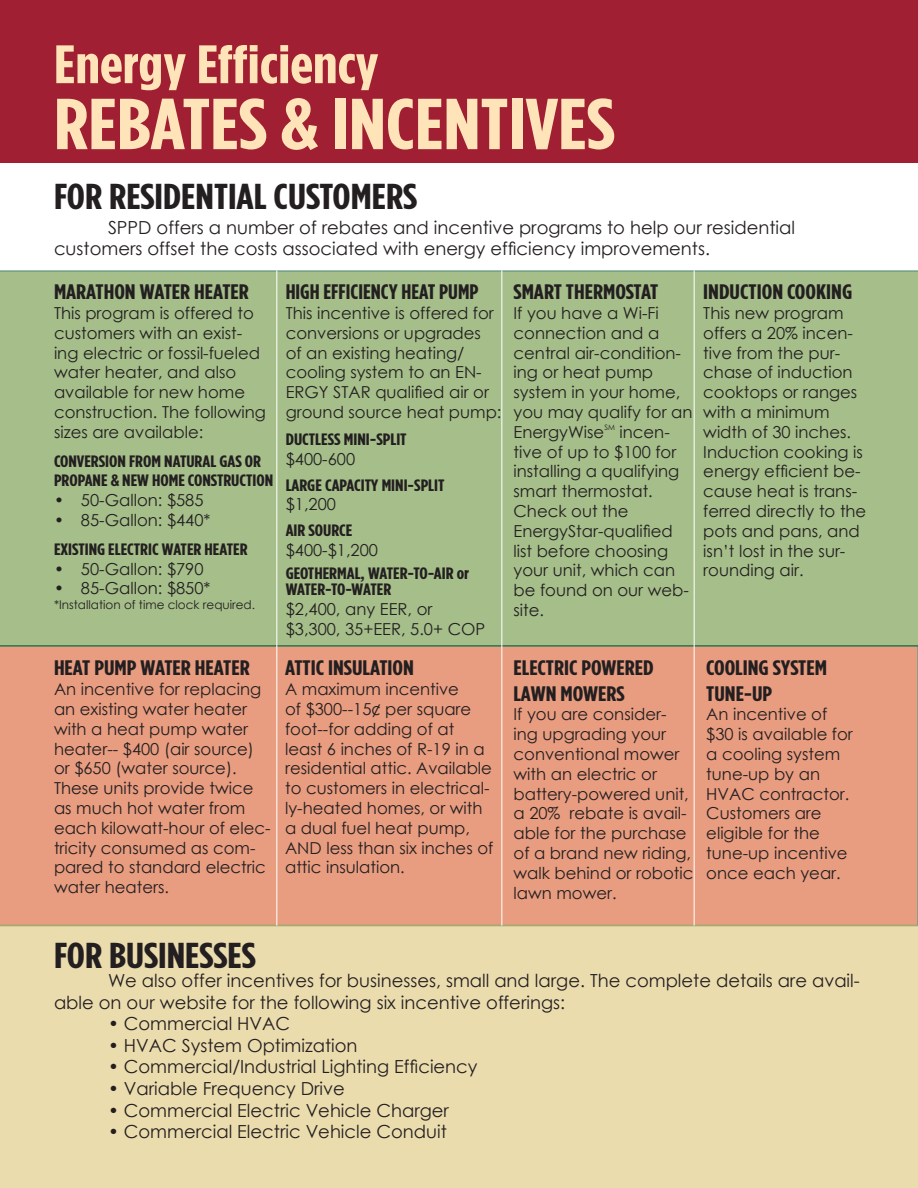
<style>
.page{position:relative;width:918px;height:1188px;background:#fff}
.page>*{position:absolute;margin:0;border:0;box-sizing:border-box;transform-origin:0 0}
.t1{font:700 72px "Gotham Condensed";color:#fee4b8;scale:1.2 1}
.t2{font:700 54px "Gotham Condensed";color:#fee4b8;scale:1.2 1}
.t3{font:700 36px "Gotham Condensed";color:#231f20;scale:1.2 1}
.t4{font:700 21px/25.2px "Gotham Condensed";color:#231f20;scale:1.2 1}
.t5{font:700 21px "Gotham Condensed";color:#231f20;scale:1.12 1}
.t6{font:18px/21.6px "Century Gothic";color:#231f20}
.t7{font:16.5px/19.8px "Century Gothic";color:#231f20}
.t8{font:700 16.5px/16.5px "Gotham Condensed";color:#231f20;scale:1.2 1}
.t9{font:12px "Century Gothic";color:#231f20}
.t10{font:7.5px "Century Gothic";color:#231f20}
</style>
<div class="page">
<div style="left:0;top:647px;width:918px;height:279px;background:#e89c80"></div>
<div style="left:0;top:270px;width:918px;height:377px;background:#a5be8a"></div>
<div style="left:0;top:926px;width:918px;height:262px;background:#ebdcae"></div>
<div style="left:0;top:0;width:918px;height:163px;background:#a11f33"></div>
<hr style="left:276px;top:270px;width:2px;height:656px;background:#fff">
<hr style="left:501px;top:270px;width:2px;height:656px;background:#fff">
<hr style="left:693px;top:270px;width:2px;height:656px;background:#fff">
<h2 class="t2" style="left:54px;top:34px;width:272px">Energy Efficiency</h2>
<h1 class="t1" style="left:54px;top:83px;width:469px">REBATES &amp; INCENTIVES</h1>
<h3 class="t3" style="left:54px;top:177px;width:304px">FOR RESIDENTIAL CUSTOMERS</h3>
<p class="t6" style="left:54px;top:216px;width:743px;text-indent:54px">SPPD offers a number of rebates and incentive programs to help our residential customers offset the costs associated with energy efficiency improvements.</p>
<p class="t4" style="left:54px;top:279px;width:164px">MARATHON WATER HEATER</p>
<p class="t7" style="left:54px;top:303px;width:214px">This program is offered to customers with an exist&shy;ing electric or fossil-fueled water heater, and also available for new home construction. The following sizes are available:</p>
<p class="t8" style="left:54px;top:451px;width:184px;line-height:19.8px">CONVERSION FROM NATURAL GAS OR<br>PROPANE &amp; NEW HOME CONSTRUCTION</p>
<p class="t7" style="left:54px;top:490px;width:151px">• 50-Gallon: $585</p>
<p class="t7" style="left:54px;top:510px;width:158px">• 85-Gallon: $440*</p>
<p class="t8" style="left:54px;top:540px;width:163px">EXISTING ELECTRIC WATER HEATER</p>
<p class="t7" style="left:54px;top:559px;width:151px">• 50-Gallon: $790</p>
<p class="t7" style="left:54px;top:578px;width:158px">• 85-Gallon: $850*</p>
<p class="t9" style="left:54px;top:596px;width:203px">*Installation of time clock required.</p>
<p class="t4" style="left:54px;top:655px;width:165px">HEAT PUMP WATER HEATER</p>
<p class="t7" style="left:54px;top:679px;width:218px">An incentive for replacing an existing water heater with a heat pump water heater-- $400 (air source) or $650 (water source).<br>These units provide twice as much hot water from each kilowatt-hour of elec&shy;tricity consumed as com&shy;pared to standard electric water heaters.</p>
<p class="t5" style="left:286px;top:280px;width:174px">HIGH EFFICIENCY HEAT PUMP</p>
<p class="t7" style="left:286px;top:303px;width:217px">This incentive is offered for conversions or upgrades<br>of an existing heating/ cooling system to an EN-<br>ERGY STAR qualified air or ground source heat pump:</p>
<p class="t8" style="left:286px;top:431px;width:102px">DUCTLESS MINI-SPLIT</p>
<p class="t7" style="left:286px;top:449px;width:71px">$400-600</p>
<p class="t8" style="left:286px;top:476px;width:134px">LARGE CAPACITY MINI-SPLIT</p>
<p class="t7" style="left:286px;top:494px;width:52px">$1,200</p>
<p class="t8" style="left:286px;top:522px;width:57px">AIR SOURCE</p>
<p class="t7" style="left:286px;top:540px;width:94px">$400-$1,200</p>
<p class="t8" style="left:286px;top:564px;width:154px">GEOTHERMAL, WATER-TO-AIR or<br>WATER-TO-WATER</p>
<p class="t7" style="left:286px;top:599px;width:201px">$2,400, any EER, or $3,300, 35+EER, 5.0+ COP</p>
<p class="t4" style="left:285px;top:655px;width:109px">ATTIC INSULATION</p>
<p class="t7" style="left:285px;top:679px;width:210px">A maximum incentive<br>of $300--15¢ per square foot--for adding of at least 6 inches of R-19 in a residential attic. Available to customers in electrical&shy;ly-heated homes, or with a dual fuel heat pump,<br>AND less than six inches of attic insulation.</p>
<p class="t4" style="left:514px;top:279px;width:122px">SMART THERMOSTAT</p>
<p class="t7" style="left:514px;top:303px;width:181px">If you have a Wi-Fi connection and a central air-condition&shy;ing or heat pump system in your home, you may qualify for an<br>EnergyWise</p>
<p class="t10" style="left:604px;top:422px;width:12px">SM</p>
<p class="t7" style="left:514px;top:422px;width:177px;text-indent:106px">incen&shy;tive of up to $100 for installing a qualifying smart thermostat.<br>Check out the<br>EnergyStar-qualified list before choosing your unit, which can be found on our web&shy;site.</p>
<p class="t4" style="left:703px;top:279px;width:126px">INDUCTION COOKING</p>
<p class="t7" style="left:703px;top:303px;width:165px">This new program offers a 20% incen&shy;tive from the pur&shy;chase of induction cooktops or ranges with a minimum width of 30 inches.<br>Induction cooking is energy efficient be&shy;cause heat is trans&shy;ferred directly to the pots and pans, and isn’t lost in the sur&shy;rounding air.</p>
<p class="t4" style="left:514px;top:655px;width:118px">ELECTRIC POWERED<br>LAWN MOWERS</p>
<p class="t7" style="left:514px;top:704px;width:181px">If you are consider&shy;ing upgrading your conventional mower with an electric or battery-powered unit, a 20% rebate is avail&shy;able for the purchase of a brand new riding, walk behind or robotic lawn mower.</p>
<p class="t4" style="left:706px;top:655px;width:102px">COOLING SYSTEM<br>TUNE-UP</p>
<p class="t7" style="left:706px;top:704px;width:148px">An incentive of $30 is available for a cooling system tune-up by an<br>HVAC contractor.<br>Customers are eligible for the tune-up incentive once each year.</p>
<h3 class="t3" style="left:54px;top:935px;width:170px">FOR BUSINESSES</h3>
<p class="t6" style="left:54px;top:969px;width:807px;text-indent:54px">We also offer incentives for businesses, small and large. The complete details are avail&shy;able on our website for the following six incentive offerings:</p>
<p class="t6" style="left:108px;top:1013px;width:184px">• Commercial HVAC</p>
<p class="t6" style="left:108px;top:1034px;width:251px">• HVAC System Optimization</p>
<p class="t6" style="left:108px;top:1056px;width:371px">• Commercial/Industrial Lighting Efficiency</p>
<p class="t6" style="left:108px;top:1077px;width:238px">• Variable Frequency Drive</p>
<p class="t6" style="left:108px;top:1099px;width:343px">• Commercial Electric Vehicle Charger</p>
<p class="t6" style="left:108px;top:1121px;width:340px">• Commercial Electric Vehicle Conduit</p>
</div>
